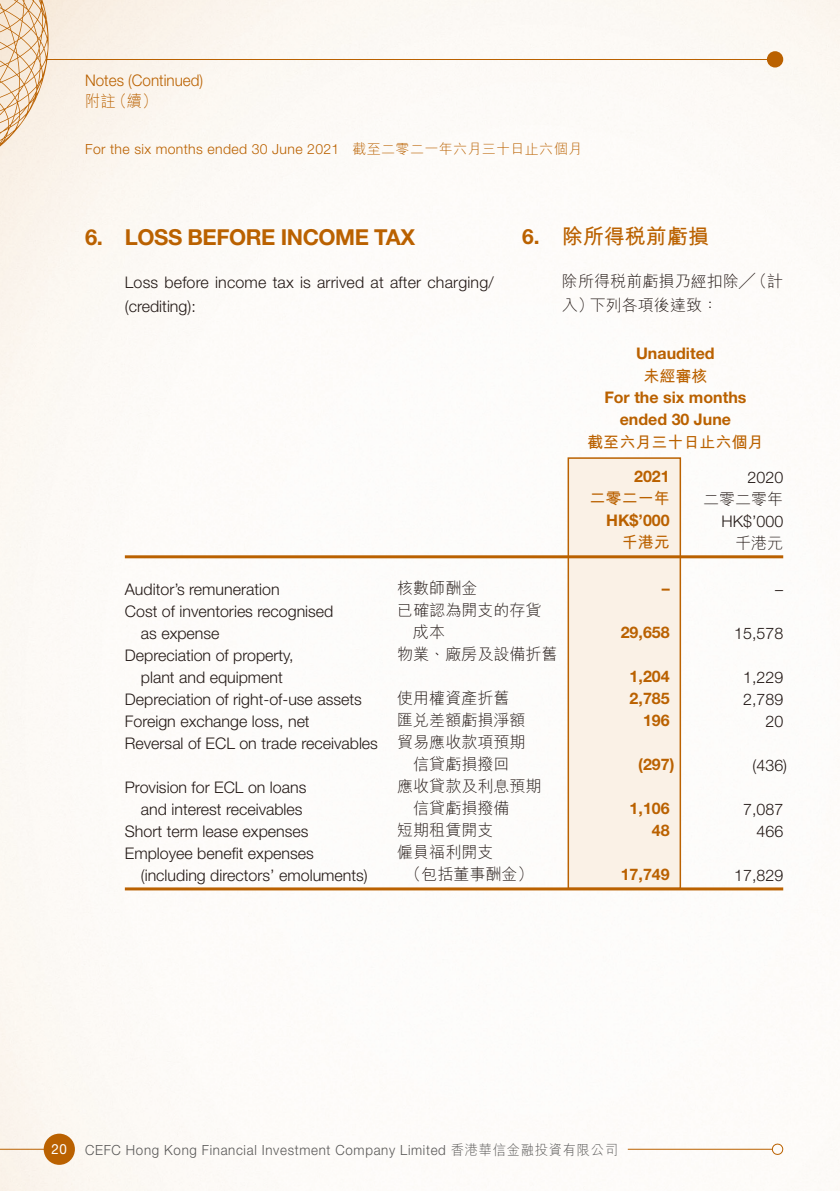
<style>
.page{position:relative;width:840px;height:1191px;background:#fff}
.page>*{position:absolute;margin:0;border:0;box-sizing:border-box;transform-origin:0 0}
.Subhead_1{font:700 22px "Helvetica Neue LT Std";letter-spacing:-.02em;color:#ba6100}
.副標題1{font:700 21px "M Hei HK";color:#ba6100}
.Table_2_colume{font:300 16px "Helvetica Neue LT Std";color:#231916}
.Table_2_colume-2{font:300 16px "M Hei HK";color:#231916}
.Table_2_colume-3{font:700 16px "Helvetica Neue LT Std";color:#ba6100}
.Body_text{font:300 16px/24px "Helvetica Neue LT Std";letter-spacing:.01em;color:#231916}
.內文{font:300 16px/24px "M Hei HK";letter-spacing:.005em;color:#231916}
.Table_2_colume-4{font:700 16px "M Hei HK";color:#ba6100}
.t1{font:300 16px "Helvetica Neue LT Std";color:#ba6100;scale:.95 1}
.t2{font:300 16px "M Hei HK";color:#ba6100;scale:.95 1}
.t3{font:300 14px "Helvetica Neue LT Std";letter-spacing:.05em;color:#595857;scale:.95 1}
.t4{font:300 14px "Helvetica Neue LT Std";letter-spacing:.025em;color:#ba6100}
.t5{font:14px "Helvetica Neue LT Std";color:#fff;scale:.95 1}
.s1{font-family:"M Hei HK"}
.s2{font-family:"Helvetica Neue LT Std"}
</style>
<div class="page">
<img style="left:0;top:0;width:838px;height:1191px">
<hr style="left:0;top:1148px;width:49px;height:1px;background:#ba6100">
<hr style="left:627px;top:1148px;width:145px;height:1px;background:#ba6100">
<svg style="left:770px;top:1142px;width:13px;height:13px"></svg>
<div style="left:44px;top:1133px;width:31px;height:31px;background:#ba6100;border-radius:50%"></div>
<div style="left:766px;top:51px;width:16px;height:16px;background:#ba6100;border-radius:50%"></div>
<hr style="left:46px;top:59px;width:721px;height:1px;background:#ba6100">
<svg style="left:0;top:0;width:50px;height:175px"></svg>
<div style="left:567px;top:457px;width:113px;height:432px;background:#faf1e6;border:2px solid #ba6100"></div>
<hr style="left:125px;top:555px;width:657px;height:3px;background:#ba6100">
<hr style="left:125px;top:887px;width:657px;height:3px;background:#ba6100">
<p class="t1" style="left:85px;top:70px;width:126px">Notes (Continued)</p>
<p class="t2" style="left:85px;top:93px;width:77px">附註（續）</p>
<p class="t4" style="left:85px;top:141px;width:498px">For the six months ended 30 June 2021 <span class="s1">截至二零二一年六月三十日止六個月</span></p>
<p class="Subhead_1" style="left:85px;top:224px;width:331px">6. LOSS BEFORE INCOME TAX</p>
<p class="Body_text" style="left:125px;top:270px;width:370px">Loss before income tax is arrived at after charging/ (crediting):</p>
<p class="副標題1" style="left:522px;top:221px;width:188px"><span class="s2">6.</span> 除所得稅前虧損</p>
<p class="內文" style="left:561px;top:269px;width:223px">除所得稅前虧損乃經扣除╱（計入）下列各項後達致：</p>
<p class="Table_2_colume-3" style="left:635px;top:343px;width:80px">Unaudited</p>
<p class="Table_2_colume-4" style="left:643px;top:365px;width:65px">未經審核</p>
<p class="Table_2_colume-3" style="left:604px;top:387px;width:143px">For the six months</p>
<p class="Table_2_colume-3" style="left:619px;top:409px;width:113px">ended 30 June</p>
<p class="Table_2_colume-4" style="left:587px;top:431px;width:177px">截至六月三十日止六個月</p>
<p class="Table_2_colume-3" style="left:633px;top:466px;width:37px">2021</p>
<p class="Table_2_colume" style="left:747px;top:467px;width:37px">2020</p>
<p class="Table_2_colume-4" style="left:589px;top:486px;width:81px">二零二一年</p>
<p class="Table_2_colume-2" style="left:702px;top:490px;width:81px">二零二零年</p>
<p class="Table_2_colume-3" style="left:606px;top:510px;width:65px">HK$’000</p>
<p class="Table_2_colume" style="left:721px;top:511px;width:63px">HK$’000</p>
<p class="Table_2_colume-4" style="left:621px;top:530px;width:49px">千港元</p>
<p class="Table_2_colume-2" style="left:734px;top:534px;width:49px">千港元</p>
<p class="Table_2_colume" style="left:125px;top:579px;width:156px">Auditor’s remuneration</p>
<p class="Table_2_colume-2" style="left:397px;top:579px;width:81px">核數師酬金</p>
<p class="Table_2_colume-3" style="left:661px;top:578px;width:9px">–</p>
<p class="Table_2_colume" style="left:774px;top:579px;width:9px">–</p>
<p class="Table_2_colume" style="left:125px;top:601px;width:210px">Cost of inventories recognised</p>
<p class="Table_2_colume-2" style="left:397px;top:601px;width:145px">已確認為開支的存貨</p>
<p class="Table_2_colume" style="left:141px;top:623px;width:80px">as expense</p>
<p class="Table_2_colume-2" style="left:413px;top:623px;width:33px">成本</p>
<p class="Table_2_colume-3" style="left:620px;top:622px;width:50px">29,658</p>
<p class="Table_2_colume" style="left:733px;top:623px;width:50px">15,578</p>
<p class="Table_2_colume" style="left:125px;top:645px;width:170px">Depreciation of property,</p>
<p class="Table_2_colume-2" style="left:397px;top:645px;width:161px">物業、廠房及設備折舊</p>
<p class="Table_2_colume" style="left:141px;top:667px;width:143px">plant and equipment</p>
<p class="Table_2_colume-3" style="left:629px;top:666px;width:42px">1,204</p>
<p class="Table_2_colume" style="left:742px;top:667px;width:42px">1,229</p>
<p class="Table_2_colume" style="left:125px;top:689px;width:238px">Depreciation of right-of-use assets</p>
<p class="Table_2_colume-2" style="left:397px;top:689px;width:113px">使用權資產折舊</p>
<p class="Table_2_colume-3" style="left:629px;top:688px;width:42px">2,785</p>
<p class="Table_2_colume" style="left:742px;top:689px;width:42px">2,789</p>
<p class="Table_2_colume" style="left:125px;top:711px;width:186px">Foreign exchange loss, net</p>
<p class="Table_2_colume-2" style="left:397px;top:711px;width:129px">匯兌差額虧損淨額</p>
<p class="Table_2_colume-3" style="left:642px;top:710px;width:28px">196</p>
<p class="Table_2_colume" style="left:765px;top:711px;width:19px">20</p>
<p class="Table_2_colume" style="left:125px;top:733px;width:402px">Reversal of ECL on trade receivables <span class="s1">貿易應收款項預期</span></p>
<p class="Table_2_colume-2" style="left:413px;top:755px;width:97px">信貸虧損撥回</p>
<p class="Table_2_colume-3" style="left:638px;top:754px;width:38px">(297)</p>
<p class="Table_2_colume" style="left:752px;top:755px;width:36px">(436)</p>
<p class="Table_2_colume" style="left:125px;top:777px;width:183px">Provision for ECL on loans</p>
<p class="Table_2_colume-2" style="left:397px;top:777px;width:145px">應收貸款及利息預期</p>
<p class="Table_2_colume" style="left:141px;top:799px;width:163px">and interest receivables</p>
<p class="Table_2_colume-2" style="left:413px;top:799px;width:97px">信貸虧損撥備</p>
<p class="Table_2_colume-3" style="left:629px;top:798px;width:42px">1,106</p>
<p class="Table_2_colume" style="left:742px;top:799px;width:42px">7,087</p>
<p class="Table_2_colume" style="left:125px;top:821px;width:185px">Short term lease expenses</p>
<p class="Table_2_colume-2" style="left:397px;top:821px;width:97px">短期租賃開支</p>
<p class="Table_2_colume-3" style="left:651px;top:820px;width:19px">48</p>
<p class="Table_2_colume" style="left:756px;top:821px;width:28px">466</p>
<p class="Table_2_colume" style="left:125px;top:843px;width:190px">Employee benefit expenses</p>
<p class="Table_2_colume-2" style="left:397px;top:843px;width:97px">僱員福利開支</p>
<p class="Table_2_colume" style="left:141px;top:865px;width:228px">(including directors’ emoluments)</p>
<p class="Table_2_colume-2" style="left:405px;top:865px;width:129px">（包括董事酬金）</p>
<p class="Table_2_colume-3" style="left:620px;top:864px;width:50px">17,749</p>
<p class="Table_2_colume" style="left:733px;top:865px;width:50px">17,829</p>
<p class="t5" style="left:52px;top:1140px;width:18px">20</p>
<p class="t3" style="left:85px;top:1141px;width:562px">CEFC Hong Kong Financial Investment Company Limited <span class="s1">香港華信金融投資有限公司</span></p>
</div>
